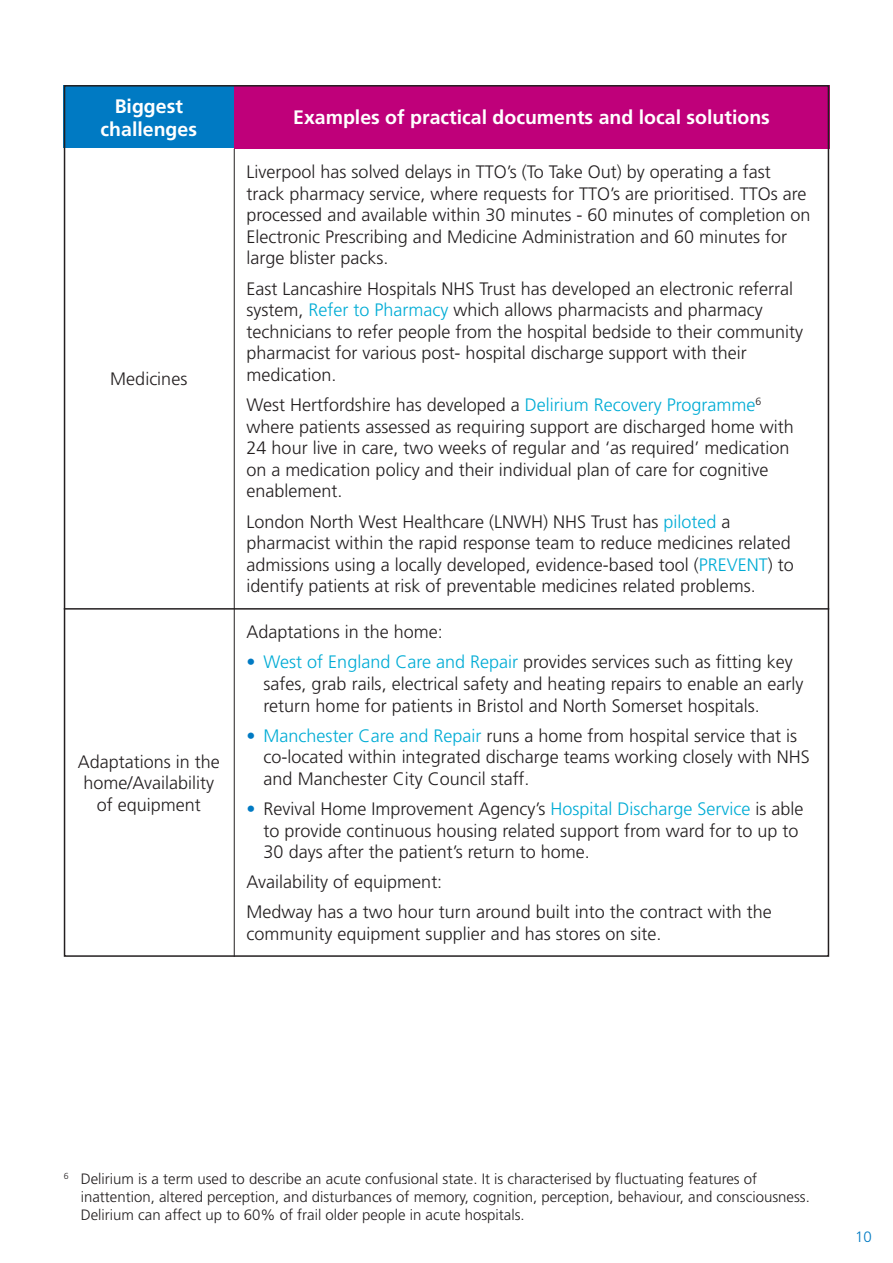
<style>
.page{position:relative;width:893px;height:1263px;background:#fff}
.page>*{position:absolute;margin:0;border:0;box-sizing:border-box;transform-origin:0 0}
.t1{font:700 19.5px/22.5px "Frutiger";color:#fff;text-align:center}
.t2{font:300 18px/21.6px "Frutiger";color:#231f20}
.t3{font:300 15px/18px "Frutiger";color:#231f20}
.t4{font:300 15px "Frutiger";color:#007ac3}
.s1{color:#00acd5}
.s2{color:#007ac3}
</style>
<div class="page">
<div style="left:64px;top:85px;width:170px;height:64px;background:#007ac3"></div>
<div style="left:234px;top:85px;width:595px;height:64px;background:#bf007a"></div>
<hr style="left:64px;top:608px;width:765px;height:2px;background:#231f20">
<hr style="left:234px;top:149px;width:1px;height:808px;background:#231f20">
<p class="t1" style="left:101px;top:95px;width:98px">Biggest challenges</p>
<p class="t2" style="left:110px;top:368px;width:79px">Medicines</p>
<p class="t2" style="left:78px;top:751px;width:144px;text-align:center">Adaptations in the home/Availability of equipment</p>
<p class="t1" style="left:293px;top:106px;width:478px">Examples of practical documents and local solutions</p>
<p class="t2" style="left:247px;top:161px;width:565px">Liverpool has solved delays in TTO’s (To Take Out) by operating a fast track pharmacy service, where requests for TTO’s are prioritised. TTOs are processed and available within 30 minutes - 60 minutes of completion on Electronic Prescribing and Medicine Administration and 60 minutes for large blister packs.</p>
<p class="t2" style="left:247px;top:278px;width:558px">East Lancashire Hospitals NHS Trust has developed an electronic referral system, <span class="s1">Refer to Pharmacy</span> which allows pharmacists and pharmacy technicians to refer people from the hospital bedside to their community pharmacist for various post- hospital discharge support with their medication.</p>
<p class="t2" style="left:247px;top:394px;width:549px">West Hertfordshire has developed a <span class="s1">Delirium Recovery Programme</span><sup>6 </sup>where patients assessed as requiring support are discharged home with 24 hour live in care, two weeks of regular and ‘as required’ medication on a medication policy and their individual plan of care for cognitive enablement.</p>
<p class="t2" style="left:247px;top:511px;width:549px">London North West Healthcare (LNWH) NHS Trust has <span class="s1">piloted</span> a pharmacist within the rapid response team to reduce medicines related admissions using a locally developed, evidence-based tool (<span class="s1">PREVENT</span>) to identify patients at risk of preventable medicines related problems.</p>
<p class="t2" style="left:247px;top:622px;width:198px">Adaptations in the home:</p>
<p class="t2" style="left:264px;top:652px;width:541px;text-indent:-17px"><span class="s2">•</span> <span class="s1">West of England Care and Repair</span> provides services such as fitting key safes, grab rails, electrical safety and heating repairs to enable an early return home for patients in Bristol and North Somerset hospitals.</p>
<p class="t2" style="left:264px;top:725px;width:548px;text-indent:-17px"><span class="s2">•</span> <span class="s1">Manchester Care and Repair</span> runs a home from hospital service that is co-located within integrated discharge teams working closely with NHS and Manchester City Council staff.</p>
<p class="t2" style="left:264px;top:798px;width:541px;text-indent:-17px"><span class="s2">•</span> Revival Home Improvement Agency’s <span class="s1">Hospital Discharge Service</span> is able to provide continuous housing related support from ward for to up to<br>30 days after the patient’s return to home.</p>
<p class="t2" style="left:247px;top:871px;width:197px">Availability of equipment:</p>
<p class="t2" style="left:247px;top:902px;width:527px">Medway has a two hour turn around built into the contract with the community equipment supplier and has stores on site.</p>
<p class="t3" style="left:81px;top:1170px;width:731px;text-indent:-17px"><sup>6</sup> Delirium is a term used to describe an acute confusional state. It is characterised by fluctuating features of inattention, altered perception, and disturbances of memory, cognition, perception, behaviour, and consciousness.<br>Delirium can affect up to 60% of frail older people in acute hospitals.</p>
<p class="t4" style="left:855px;top:1228px;width:18px">10</p>
</div>
